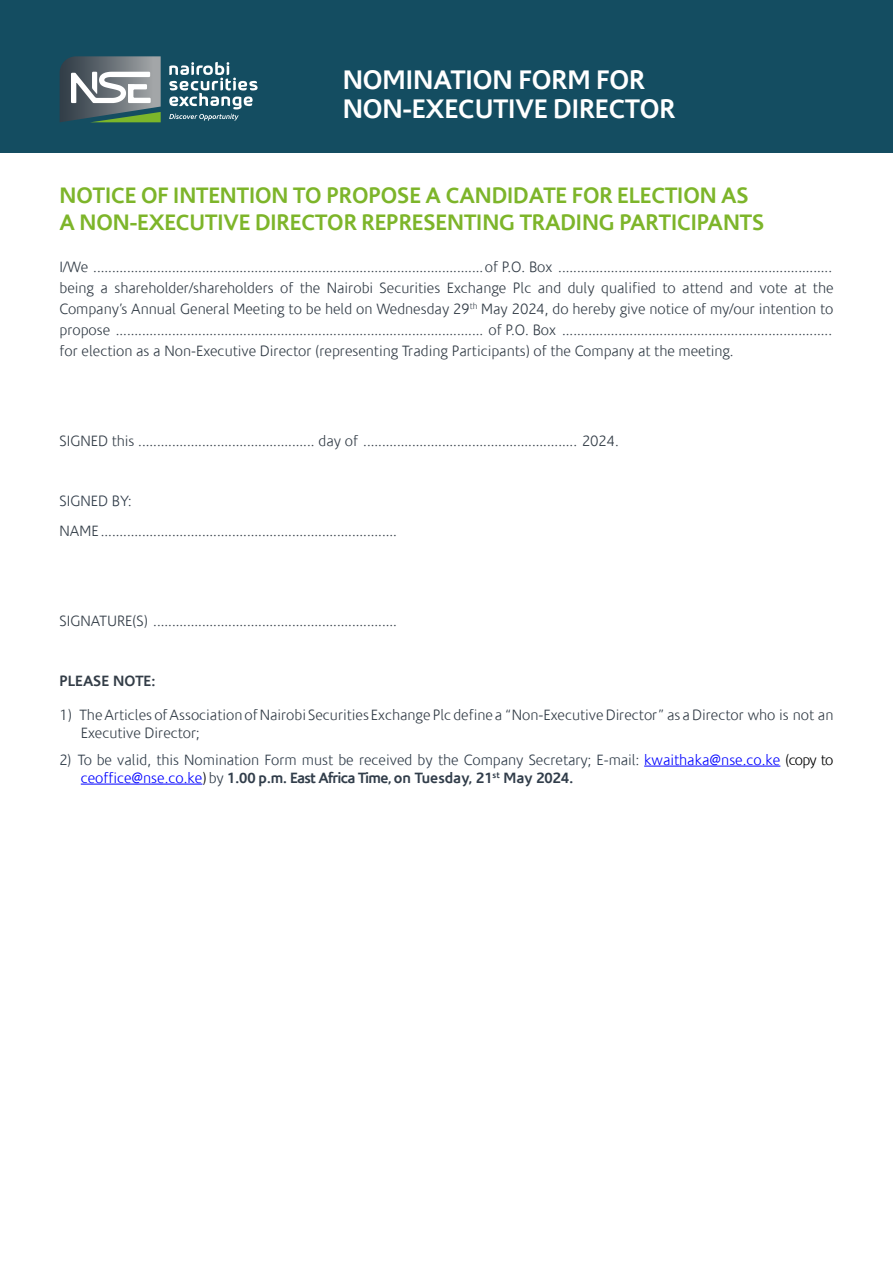
<style>
.page{position:relative;width:893px;height:1263px;background:#fff}
.page>*{position:absolute;margin:0;border:0;box-sizing:border-box;transform-origin:0 0}
.t1{font:700 27px/29.1px "Corisande";letter-spacing:-.005em;color:#fff}
.t2{font:700 22.5px/27px "Corisande";letter-spacing:-.005em;color:#7db52a}
.t3{font:300 15px/21px "Corisande";color:#333d47;text-align:justify}
.t4{font:300 15px/18px "Corisande";color:#313d4a}
.t5{font:700 15px "Corisande";color:#333d47}
.s1{color:#313d4a}
.s2{color:#00f}
.s3{color:#000}
.s4{font-weight:700}
</style>
<div class="page">
<div style="left:0;top:0;width:893px;height:153px;background:#144d61"></div>
<svg style="left:60px;top:56px;width:101px;height:66px;background:#7e8a89"></svg>
<svg style="left:169px;top:62px;width:89px;height:59px"></svg>
<hr style="left:644px;top:766px;width:136px;height:1px;background:#00f">
<hr style="left:81px;top:784px;width:121px;height:1px;background:#00f">
<h1 class="t1" style="left:343px;top:65px;width:334px">NOMINATION FORM FOR<br>NON-EXECUTIVE DIRECTOR</h1>
<h2 class="t2" style="left:60px;top:181px;width:706px">NOTICE OF INTENTION TO PROPOSE A CANDIDATE FOR ELECTION AS<br>A NON-EXECUTIVE DIRECTOR REPRESENTING TRADING PARTICIPANTS</h2>
<p class="t3" style="left:60px;top:257px;width:775px"><span class="s1">I</span>/We ........................................................................................................of P.O. Box ......................................................................... being a shareholder/shareholders of the Nairobi Securities Exchange Plc and duly qualified to attend and vote at the Company’s Annual General Meeting to be held on Wednesday 29<sup>th</sup> May 2024, do hereby give notice of my/our intention to propose .................................................................................................. of P.O. Box ........................................................................ for election as a Non-Executive Director (representing Trading Participants) of the Company at the meeting.</p>
<p class="t3" style="left:60px;top:431px;width:561px">SIGNED this ............................................... day of ......................................................... 2024.</p>
<p class="t4" style="left:60px;top:492px;width:74px">SIGNED BY:</p>
<p class="t3" style="left:60px;top:521px;width:339px">NAME ...............................................................................</p>
<p class="t3" style="left:60px;top:611px;width:339px">SIGNATURE(S) .................................................................</p>
<p class="t5" style="left:60px;top:672px;width:97px">PLEASE NOTE:</p>
<p class="t3" style="left:81px;top:706px;width:754px;line-height:18px;text-indent:-21px">1) The Articles of Association of Nairobi Securities Exchange Plc define a “Non-Executive Director” as a Director who is not an<br>Executive Director;</p>
<p class="t4" style="left:81px;top:751px;width:754px;text-indent:-21px">2) To be valid, this Nomination Form must be received by the Company Secretary; E-mail: <span class="s2">kwaithaka@nse.co.ke</span> <span class="s3">(copy to </span><span class="s2">ceoffice@nse.co.ke</span><span class="s3">)</span> by <span class="s4">1.00 p.m. East Africa Time, on Tuesday, 21</span><sup>st</sup> <span class="s4">May 2024.</span></p>
</div>
